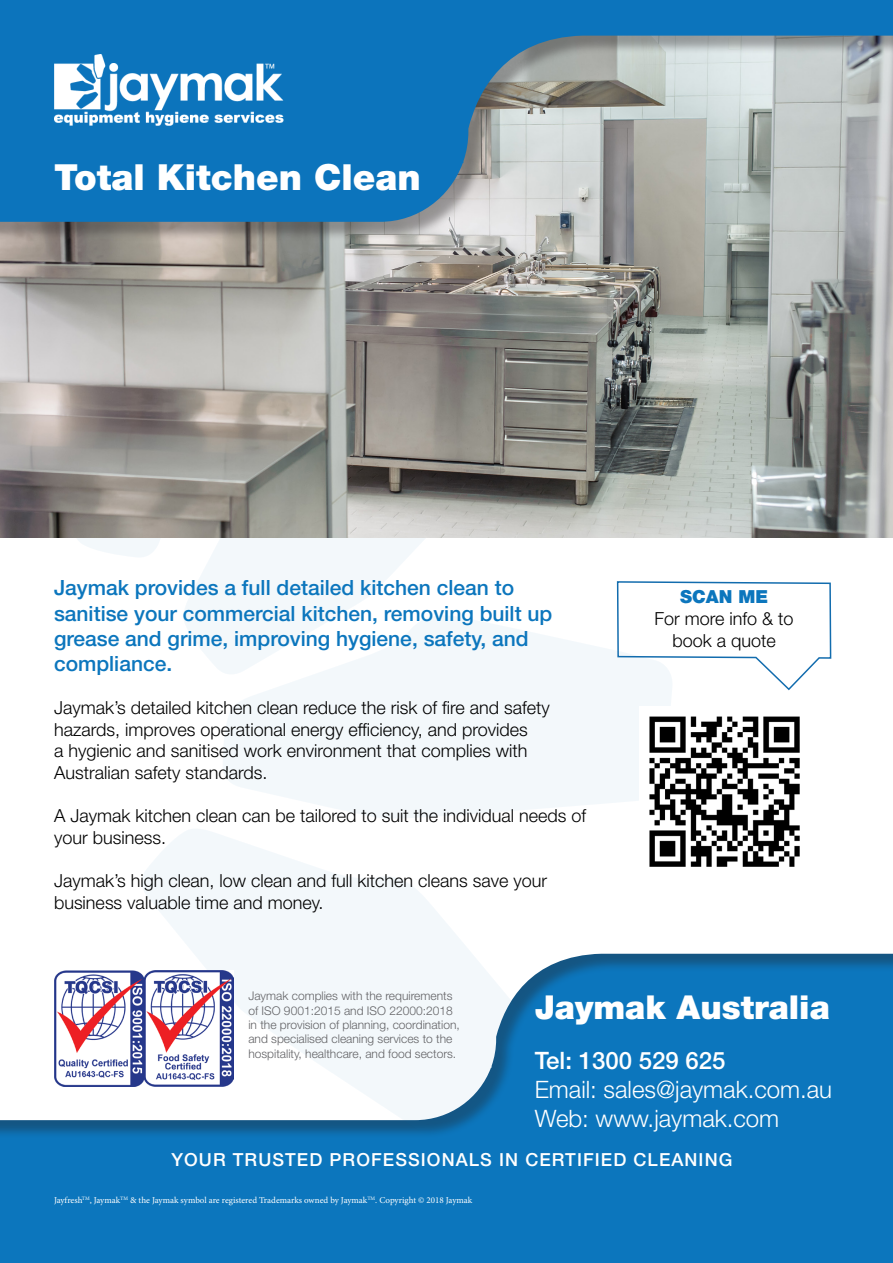
<style>
.page{position:relative;width:893px;height:1263px;background:#fff}
.page>*{position:absolute;margin:0;border:0;box-sizing:border-box;transform-origin:0 0}
.t1{font:900 36px "Helvetica Neue";color:#fff}
.t2{font:900 33px "Helvetica Neue";color:#fff}
.t3{font:300 24px "Helvetica Neue";color:#fff}
.t4{font:500 24px "Helvetica Neue";color:#fff}
.t5{font:500 21px/25.2px "Helvetica Neue";color:#0c76bd}
.t6{font:300 18px/21.6px "Helvetica Neue";color:#000}
.t7{font:500 18px "Helvetica Neue";letter-spacing:.06em;color:#fff}
.t8{font:900 18px "Helvetica Neue";color:#0c76bd}
.t9{font:300 12px/14.4px "Helvetica Neue";color:#636366}
.t10{font:9px "Minion Pro";letter-spacing:-.005em;color:#fff}
</style>
<div class="page">
<div style="left:0;top:1139px;width:893px;height:124px;background:#0c76bd"></div>
<svg style="left:61px;top:953px;width:832px;height:167px;background:#1d7dbe"></svg>
<svg style="left:77px;top:538px;width:83px;height:19px;fill:#f3f8fb"></svg>
<svg style="left:184px;top:538px;width:241px;height:134px;fill:#f3f8fb"></svg>
<svg style="left:223px;top:614px;width:449px;height:204px;fill:#f3f8fb"></svg>
<svg style="left:138px;top:829px;width:421px;height:332px;fill:#f3f8fb"></svg>
<img style="left:0;top:240px;width:893px;height:298px">
<div style="left:0;top:0;width:893px;height:240px;background:#231f20;opacity:.37"></div>
<svg style="left:0;top:0;width:893px;height:222px;background:#5592ba"></svg>
<img style="left:54px;top:54px;width:230px;height:71px">
<img style="left:54px;top:971px;width:179px;height:115px">
<svg style="left:616px;top:581px;width:216px;height:110px"></svg>
<img style="left:639px;top:707px;width:161px;height:160px">
<p class="t1" style="left:54px;top:156px;width:368px">Total Kitchen Clean</p>
<p class="t5" style="left:54px;top:575px;width:500px">Jaymak provides a full detailed kitchen clean to sanitise your commercial kitchen, removing built up grease and grime, improving hygiene, safety, and compliance.</p>
<p class="t6" style="left:54px;top:696px;width:497px">Jaymak’s detailed kitchen clean reduce the risk of fire and safety hazards, improves operational energy efficiency, and provides<br>a hygienic and sanitised work environment that complies with Australian safety standards.</p>
<p class="t6" style="left:54px;top:804px;width:534px">A Jaymak kitchen clean can be tailored to suit the individual needs of your business.</p>
<p class="t6" style="left:54px;top:869px;width:495px">Jaymak’s high clean, low clean and full kitchen cleans save your business valuable time and money.</p>
<p class="t8" style="left:680px;top:586px;width:90px">SCAN ME</p>
<p class="t6" style="left:655px;top:607px;width:141px;text-align:center">For more info &amp; to book a quote</p>
<p class="t9" style="left:248px;top:988px;width:213px">Jaymak complies with the requirements of ISO 9001:2015 and ISO 22000:2018 in the provision of planning, coordination, and specialised cleaning services to the hospitality, healthcare, and food sectors.</p>
<p class="t2" style="left:535px;top:987px;width:297px">Jaymak Australia</p>
<p class="t4" style="left:535px;top:1046px;width:192px">Tel: 1300 529 625</p>
<p class="t3" style="left:535px;top:1075px;width:299px">Email: sales@jaymak.com.au</p>
<p class="t3" style="left:535px;top:1103px;width:246px">Web: www.jaymak.com</p>
<p class="t7" style="left:171px;top:1148px;width:562px">YOUR TRUSTED PROFESSIONALS IN CERTIFIED CLEANING</p>
<p class="t10" style="left:54px;top:1194px;width:420px">Jayfresh<sup>TM</sup>, Jaymak<sup>TM</sup> &amp; the Jaymak symbol are registered Trademarks owned by Jaymak<sup>TM</sup>. Copyright © 2018 Jaymak</p>
</div>
